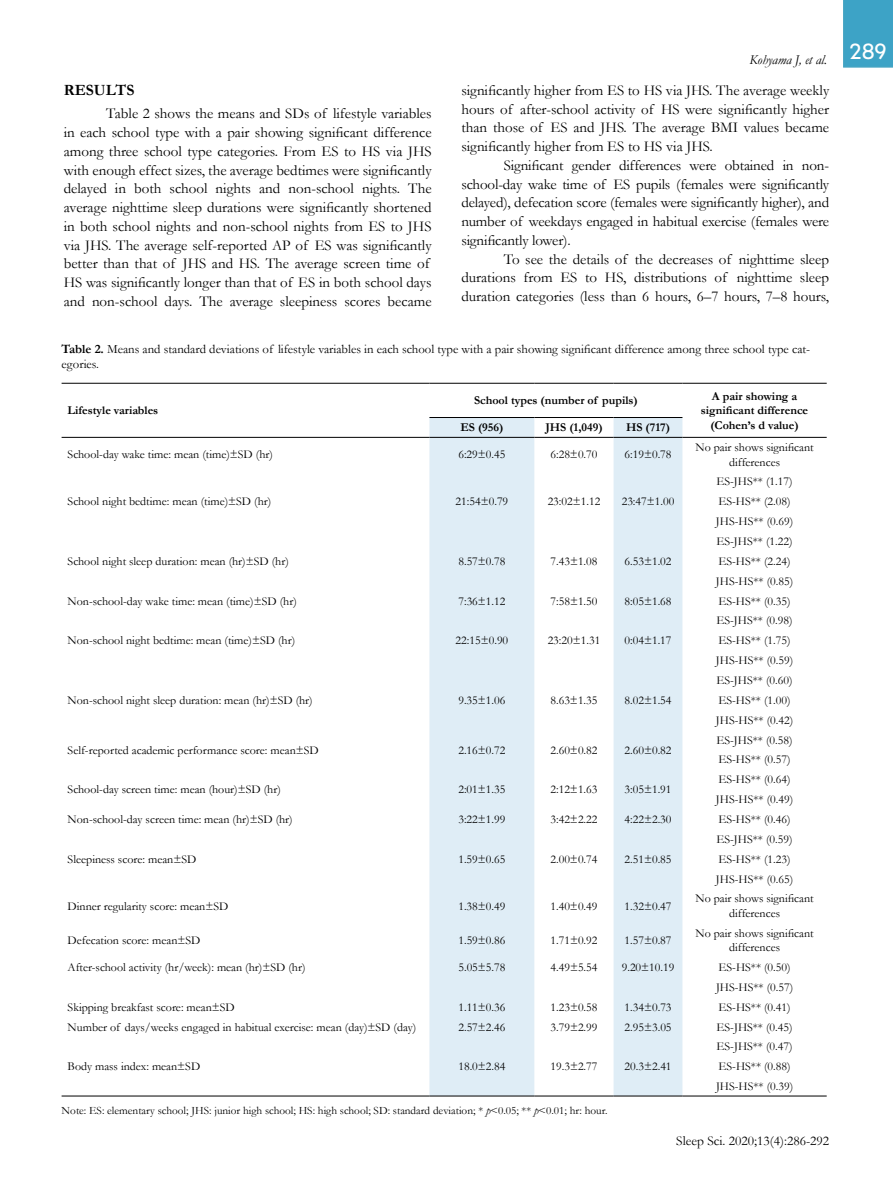
<style>
.page{position:relative;width:893px;height:1191px;background:#fff}
.page>*{position:absolute;margin:0;border:0;box-sizing:border-box;transform-origin:0 0}
.t1{font:700 15.75px "Garamond";color:#000}
.t2{font:15px/18.8px "Garamond";color:#000;text-align:justify}
.t3{font:13.5px "Garamond";color:#000}
.t4{font:italic 13.5px "Garamond";color:#000}
.t5{font:12.75px/15.3px "Garamond";color:#000}
.t6{font:12px/19.8px "Garamond";color:#000}
.t7{font:700 12px/14.4px "Garamond";color:#000;text-align:center}
.t8{font:11.25px "Garamond";color:#000}
.s1{font-weight:700}
.s2{font-style:italic}
</style>
<div class="page">
<div style="left:843px;top:0;width:50px;height:68px;background:#3da3c6"></div>
<svg style="left:429px;top:418px;width:253px;height:677px;fill:#dfedf6"></svg>
<hr style="left:62px;top:383px;width:367px;height:1px;background:#000">
<hr style="left:62px;top:437px;width:367px;height:1px;background:#000">
<hr style="left:429px;top:383px;width:105px;height:1px;background:#000">
<hr style="left:534px;top:383px;width:80px;height:1px;background:#000">
<hr style="left:614px;top:383px;width:68px;height:1px;background:#000">
<hr style="left:682px;top:383px;width:145px;height:1px;background:#000">
<hr style="left:682px;top:437px;width:145px;height:1px;background:#000">
<hr style="left:429px;top:437px;width:105px;height:1px;background:#000">
<hr style="left:534px;top:437px;width:80px;height:1px;background:#000">
<hr style="left:614px;top:437px;width:68px;height:1px;background:#000">
<hr style="left:429px;top:417px;width:105px;height:1px;background:#000">
<hr style="left:534px;top:417px;width:80px;height:1px;background:#000">
<hr style="left:614px;top:417px;width:68px;height:1px;background:#000">
<hr style="left:62px;top:1095px;width:367px;height:1px;background:#000">
<hr style="left:429px;top:1095px;width:105px;height:1px;background:#000">
<hr style="left:534px;top:1095px;width:80px;height:1px;background:#000">
<hr style="left:614px;top:1095px;width:68px;height:1px;background:#000">
<hr style="left:682px;top:1095px;width:145px;height:1px;background:#000">
<p class="t4" style="left:750px;top:51px;width:138px">Kohyama J, et al. <sup>289</sup></p>
<p class="t2" style="left:461px;top:80px;width:369px">significantly higher from ES to HS via JHS. The average weekly hours of after-school activity of HS were significantly higher than those of ES and JHS. The average BMI values became significantly higher from ES to HS via JHS.</p>
<p class="t2" style="left:461px;top:155px;width:369px;text-indent:43px">Significant gender differences were obtained in non&shy;school-day wake time of ES pupils (females were significantly delayed), defecation score (females were significantly higher), and number of weekdays engaged in habitual exercise (females were significantly lower).</p>
<p class="t2" style="left:461px;top:249px;width:369px;text-indent:43px">To see the details of the decreases of nighttime sleep durations from ES to HS, distributions of nighttime sleep duration categories (less than 6 hours, 6–7 hours, 7–8 hours,</p>
<p class="t5" style="left:62px;top:341px;width:750px"><span class="s1">Table 2.</span> Means and standard deviations of lifestyle variables in each school type with a pair showing significant difference among three school type cat&shy;egories.</p>
<h1 class="t1" style="left:64px;top:80px;width:72px">RESULTS</h1>
<p class="t2" style="left:64px;top:104px;width:369px;text-align:left;text-indent:43px">Table 2 shows the means and SDs of lifestyle variables in each school type with a pair showing significant difference among three school type categories. From ES to HS via JHS with enough effect sizes, the average bedtimes were significantly delayed in both school nights and non-school nights. The average nighttime sleep durations were significantly shortened in both school nights and non-school nights from ES to JHS via JHS. The average self-reported AP of ES was significantly better than that of JHS and HS. The average screen time of HS was significantly longer than that of ES in both school days and non-school days. The average sleepiness scores became</p>
<p class="t7" style="left:68px;top:403px;width:92px">Lifestyle variables</p>
<p class="t7" style="left:474px;top:393px;width:165px">School types (number of pupils)</p>
<p class="t7" style="left:701px;top:389px;width:109px">A pair showing a significant difference</p>
<p class="t7" style="left:460px;top:420px;width:44px">ES (956)</p>
<p class="t7" style="left:710px;top:418px;width:90px">(Cohen’s d value)</p>
<p class="t7" style="left:545px;top:420px;width:59px">JHS (1,049)</p>
<p class="t7" style="left:626px;top:420px;width:46px">HS (717)</p>
<p class="t6" style="left:68px;top:444px;width:207px">School-day wake time: mean (time)±SD (hr)</p>
<p class="t6" style="left:458px;top:444px;width:49px">6:29±0.45</p>
<p class="t6" style="left:550px;top:444px;width:49px">6:28±0.70</p>
<p class="t6" style="left:624px;top:444px;width:49px">6:19±0.78</p>
<p class="t6" style="left:695px;top:440px;width:120px;line-height:14.4px;text-align:center">No pair shows significant differences</p>
<p class="t6" style="left:68px;top:491px;width:205px">School night bedtime: mean (time)±SD (hr)</p>
<p class="t6" style="left:456px;top:491px;width:54px">21:54±0.79</p>
<p class="t6" style="left:548px;top:491px;width:54px">23:02±1.12</p>
<p class="t6" style="left:622px;top:491px;width:54px">23:47±1.00</p>
<p class="t6" style="left:716px;top:471px;width:79px">ES-JHS** (1.17)<br>ES-HS** (2.08)<br>JHS-HS** (0.69)</p>
<p class="t6" style="left:68px;top:551px;width:223px">School night sleep duration: mean (hr)±SD (hr)</p>
<p class="t6" style="left:458px;top:551px;width:49px">8.57±0.78</p>
<p class="t6" style="left:550px;top:551px;width:49px">7.43±1.08</p>
<p class="t6" style="left:624px;top:551px;width:49px">6.53±1.02</p>
<p class="t6" style="left:716px;top:531px;width:79px">ES-JHS** (1.22)<br>ES-HS** (2.24)<br>JHS-HS** (0.85)</p>
<p class="t6" style="left:68px;top:590px;width:231px">Non-school-day wake time: mean (time)±SD (hr)</p>
<p class="t6" style="left:458px;top:590px;width:49px">7:36±1.12</p>
<p class="t6" style="left:550px;top:590px;width:49px">7:58±1.50</p>
<p class="t6" style="left:624px;top:590px;width:49px">8:05±1.68</p>
<p class="t6" style="left:719px;top:590px;width:74px">ES-HS** (0.35)</p>
<p class="t6" style="left:68px;top:630px;width:229px">Non-school night bedtime: mean (time)±SD (hr)</p>
<p class="t6" style="left:456px;top:630px;width:54px">22:15±0.90</p>
<p class="t6" style="left:548px;top:630px;width:54px">23:20±1.31</p>
<p class="t6" style="left:624px;top:630px;width:49px">0:04±1.17</p>
<p class="t6" style="left:716px;top:610px;width:79px">ES-JHS** (0.98)<br>ES-HS** (1.75)<br>JHS-HS** (0.59)</p>
<p class="t6" style="left:68px;top:690px;width:247px">Non-school night sleep duration: mean (hr)±SD (hr)</p>
<p class="t6" style="left:458px;top:690px;width:49px">9.35±1.06</p>
<p class="t6" style="left:550px;top:690px;width:49px">8.63±1.35</p>
<p class="t6" style="left:624px;top:690px;width:49px">8.02±1.54</p>
<p class="t6" style="left:716px;top:670px;width:79px">ES-JHS** (0.60)<br>ES-HS** (1.00)<br>JHS-HS** (0.42)</p>
<p class="t6" style="left:68px;top:739px;width:253px">Self-reported academic performance score: mean±SD</p>
<p class="t6" style="left:458px;top:739px;width:49px">2.16±0.72</p>
<p class="t6" style="left:550px;top:739px;width:49px">2.60±0.82</p>
<p class="t6" style="left:624px;top:739px;width:49px">2.60±0.82</p>
<p class="t6" style="left:717px;top:729px;width:78px">ES-JHS** (0.58)<br>ES-HS** (0.57)</p>
<p class="t6" style="left:68px;top:779px;width:215px">School-day screen time: mean (hour)±SD (hr)</p>
<p class="t6" style="left:458px;top:779px;width:49px">2:01±1.35</p>
<p class="t6" style="left:550px;top:779px;width:49px">2:12±1.63</p>
<p class="t6" style="left:624px;top:779px;width:49px">3:05±1.91</p>
<p class="t6" style="left:716px;top:769px;width:79px">ES-HS** (0.64)<br>JHS-HS** (0.49)</p>
<p class="t6" style="left:68px;top:809px;width:227px">Non-school-day screen time: mean (hr)±SD (hr)</p>
<p class="t6" style="left:458px;top:809px;width:49px">3:22±1.99</p>
<p class="t6" style="left:550px;top:809px;width:49px">3:42±2.22</p>
<p class="t6" style="left:624px;top:809px;width:49px">4:22±2.30</p>
<p class="t6" style="left:719px;top:809px;width:74px">ES-HS** (0.46)</p>
<p class="t6" style="left:68px;top:848px;width:130px">Sleepiness score: mean±SD</p>
<p class="t6" style="left:458px;top:848px;width:49px">1.59±0.65</p>
<p class="t6" style="left:550px;top:848px;width:49px">2.00±0.74</p>
<p class="t6" style="left:624px;top:848px;width:49px">2.51±0.85</p>
<p class="t6" style="left:716px;top:829px;width:79px">ES-JHS** (0.59)<br>ES-HS** (1.23)<br>JHS-HS** (0.65)</p>
<p class="t6" style="left:68px;top:895px;width:162px">Dinner regularity score: mean±SD</p>
<p class="t6" style="left:458px;top:895px;width:49px">1.38±0.49</p>
<p class="t6" style="left:550px;top:895px;width:49px">1.40±0.49</p>
<p class="t6" style="left:624px;top:895px;width:49px">1.32±0.47</p>
<p class="t6" style="left:695px;top:891px;width:120px;line-height:14.4px;text-align:center">No pair shows significant differences</p>
<p class="t6" style="left:68px;top:930px;width:134px">Defecation score: mean±SD</p>
<p class="t6" style="left:458px;top:930px;width:49px">1.59±0.86</p>
<p class="t6" style="left:550px;top:930px;width:49px">1.71±0.92</p>
<p class="t6" style="left:624px;top:930px;width:49px">1.57±0.87</p>
<p class="t6" style="left:695px;top:925px;width:120px;line-height:14.4px;text-align:center">No pair shows significant differences</p>
<p class="t6" style="left:68px;top:957px;width:239px">After-school activity (hr/week): mean (hr)±SD (hr)</p>
<p class="t6" style="left:458px;top:957px;width:49px">5.05±5.78</p>
<p class="t6" style="left:550px;top:957px;width:49px">4.49±5.54</p>
<p class="t6" style="left:622px;top:957px;width:54px">9.20±10.19</p>
<p class="t6" style="left:716px;top:957px;width:79px">ES-HS** (0.50)<br>JHS-HS** (0.57)</p>
<p class="t6" style="left:68px;top:996px;width:169px">Skipping breakfast score: mean±SD</p>
<p class="t6" style="left:458px;top:996px;width:49px">1.11±0.36</p>
<p class="t6" style="left:550px;top:996px;width:49px">1.23±0.58</p>
<p class="t6" style="left:625px;top:996px;width:49px">1.34±0.73</p>
<p class="t6" style="left:719px;top:996px;width:74px">ES-HS** (0.41)</p>
<p class="t6" style="left:68px;top:1016px;width:350px">Number of days/weeks engaged in habitual exercise: mean (day)±SD (day)</p>
<p class="t6" style="left:458px;top:1016px;width:49px">2.57±2.46</p>
<p class="t6" style="left:550px;top:1016px;width:49px">3.79±2.99</p>
<p class="t6" style="left:625px;top:1016px;width:49px">2.95±3.05</p>
<p class="t6" style="left:717px;top:1016px;width:78px">ES-JHS** (0.45)</p>
<p class="t6" style="left:68px;top:1056px;width:134px">Body mass index: mean±SD</p>
<p class="t6" style="left:458px;top:1056px;width:49px">18.0±2.84</p>
<p class="t6" style="left:550px;top:1056px;width:49px">19.3±2.77</p>
<p class="t6" style="left:625px;top:1056px;width:49px">20.3±2.41</p>
<p class="t6" style="left:716px;top:1036px;width:79px">ES-JHS** (0.47)<br>ES-HS** (0.88)<br>JHS-HS** (0.39)</p>
<p class="t8" style="left:62px;top:1103px;width:547px">Note: ES: elementary school; JHS: junior high school; HS: high school; SD: standard deviation; * <span class="s2">p</span>&lt;0.05; ** <span class="s2">p</span>&lt;0.01; hr: hour.</p>
<p class="t3" style="left:676px;top:1131px;width:155px">Sleep Sci. 2020;13(4):286-292</p>
</div>
